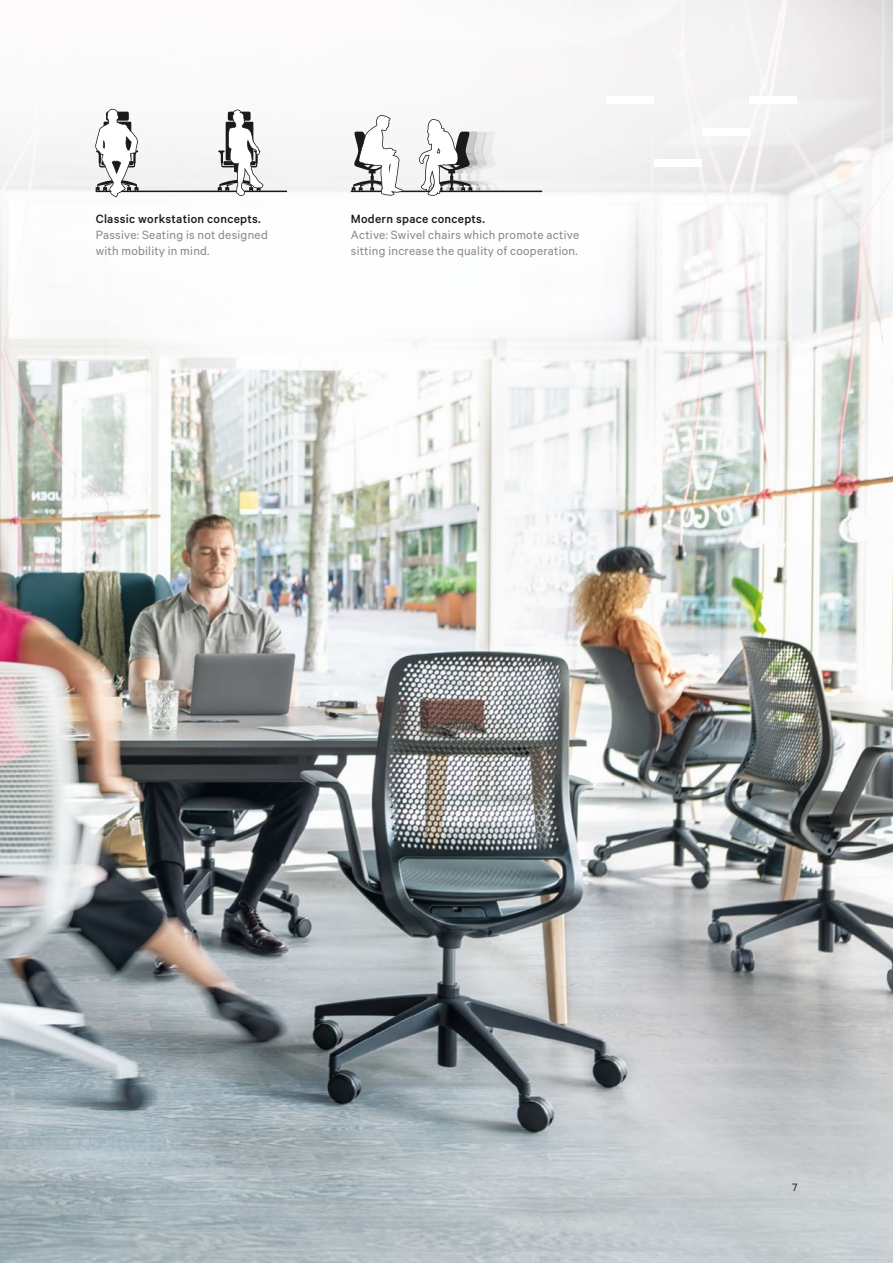
<style>
.page{position:relative;width:893px;height:1263px;background:#fff}
.page>*{position:absolute;margin:0;border:0;box-sizing:border-box;transform-origin:0 0}
.t1{font:13.5px/15.9px "Calibre";letter-spacing:.02em;color:#878786}
.t2{font:500 13.5px "Calibre";letter-spacing:.02em;color:#1a1a18}
.t3{font:12px "Calibre";color:#1a1a18}
</style>
<div class="page">
<img style="left:0;top:0;width:893px;height:1263px">
<div style="left:606px;top:96px;width:48px;height:8px;background:#fff"></div>
<div style="left:702px;top:128px;width:47px;height:8px;background:#fff"></div>
<div style="left:654px;top:159px;width:48px;height:8px;background:#fff"></div>
<div style="left:749px;top:96px;width:48px;height:8px;background:#fff"></div>
<hr style="left:351px;top:191px;width:191px;height:1px;background:#1a1a18">
<svg style="left:352px;top:115px;width:51px;height:81px"></svg>
<svg style="left:419px;top:119px;width:79px;height:77px"></svg>
<hr style="left:96px;top:191px;width:191px;height:1px;background:#1a1a18">
<svg style="left:95px;top:109px;width:43px;height:88px"></svg>
<svg style="left:218px;top:110px;width:45px;height:86px"></svg>
<p class="t2" style="left:96px;top:211px;width:167px">Classic workstation concepts.</p>
<p class="t1" style="left:96px;top:227px;width:174px">Passive: Seating is not designed with mobility in mind.</p>
<p class="t2" style="left:351px;top:211px;width:136px">Modern space concepts.</p>
<p class="t1" style="left:351px;top:227px;width:230px">Active: Swivel chairs which promote active sitting increase the quality of cooperation.</p>
<p class="t3" style="left:792px;top:1180px;width:7px">7</p>
</div>
